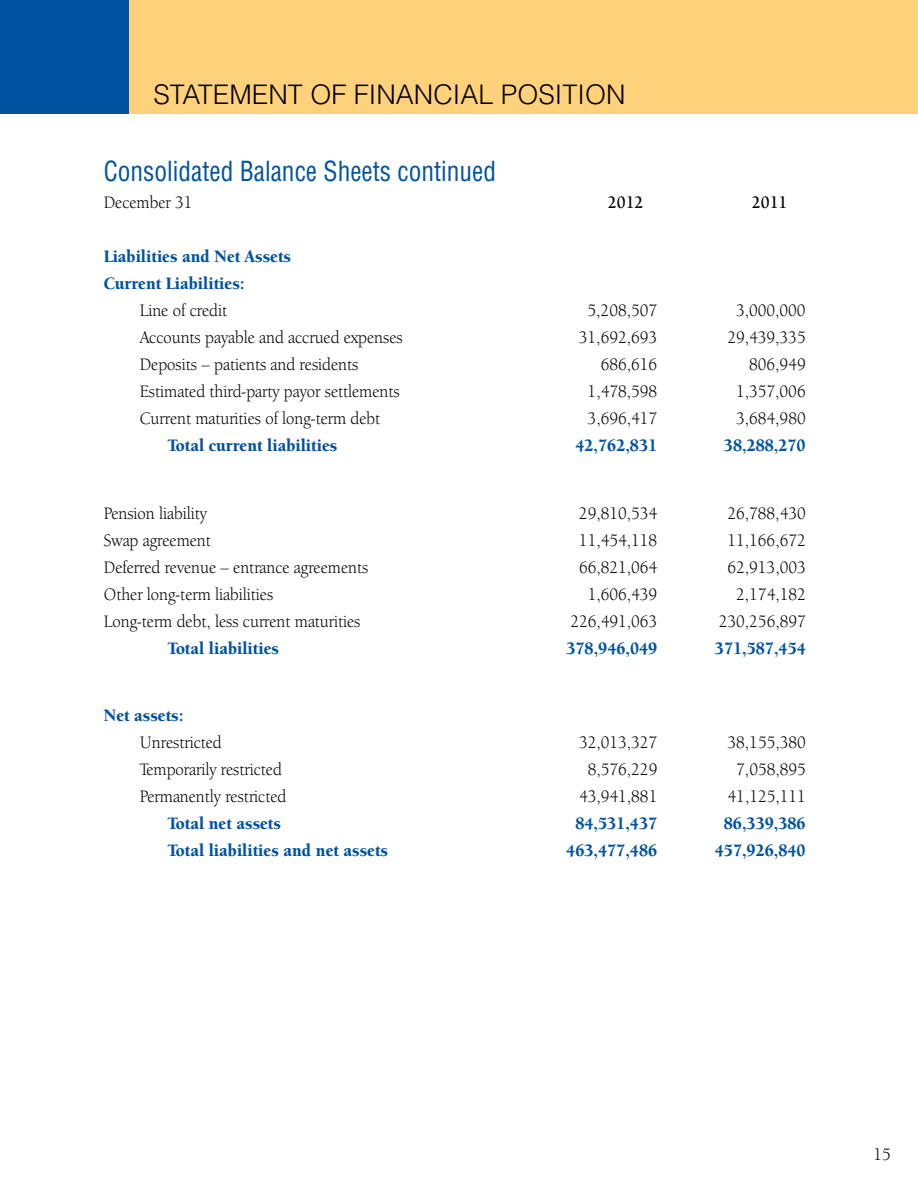
<style>
.page{position:relative;width:918px;height:1188px;background:#fff}
.page>*{position:absolute;margin:0;border:0;box-sizing:border-box;transform-origin:0 0}
.t1{font:condensed 27px "Helvetica LT Std";color:#00539f;scale:.94 1}
.t2{font:300 27px "Helvetica LT Std";color:#000}
.t3{font:18px "Berkeley Oldstyle IT Cby BT";color:#000;scale:.94 1}
.t4{font:900 18px/27px "Berkeley Oldstyle IT Cby BT";color:#00539f;scale:.94 1}
.t5{font:700 18px "Berkeley Oldstyle IT Cby BT";color:#000;scale:.94 1}
</style>
<div class="page">
<div style="left:0;top:0;width:918px;height:113px;background:#ffd17b"></div>
<div style="left:0;top:0;width:128px;height:114px;background:#00539f"></div>
<h1 class="t2" style="left:153px;top:77px;width:474px">STATEMENT OF FINANCIAL POSITION</h1>
<h1 class="t1" style="left:104px;top:155px;width:419px">Consolidated Balance Sheets continued</h1>
<p class="t3" style="left:104px;top:192px;width:96px">December 31</p>
<p class="t5" style="left:608px;top:192px;width:39px">2012</p>
<p class="t5" style="left:752px;top:192px;width:39px">2011</p>
<p class="t4" style="left:104px;top:243px;width:201px">Liabilities and Net Assets<br>Current Liabilities:</p>
<p class="t3" style="left:140px;top:300px;width:94px">Line of credit</p>
<p class="t3" style="left:588px;top:300px;width:76px">5,208,507</p>
<p class="t3" style="left:736px;top:300px;width:76px">3,000,000</p>
<p class="t3" style="left:140px;top:327px;width:281px">Accounts payable and accrued expenses</p>
<p class="t3" style="left:579px;top:327px;width:85px">31,692,693</p>
<p class="t3" style="left:727px;top:327px;width:85px">29,439,335</p>
<p class="t3" style="left:140px;top:354px;width:234px">Deposits – patients and residents</p>
<p class="t3" style="left:601px;top:354px;width:62px">686,616</p>
<p class="t3" style="left:749px;top:354px;width:62px">806,949</p>
<p class="t3" style="left:140px;top:381px;width:278px">Estimated third-party payor settlements</p>
<p class="t3" style="left:588px;top:381px;width:76px">1,478,598</p>
<p class="t3" style="left:736px;top:381px;width:76px">1,357,006</p>
<p class="t3" style="left:140px;top:408px;width:257px">Current maturities of long-term debt</p>
<p class="t3" style="left:588px;top:408px;width:76px">3,696,417</p>
<p class="t3" style="left:736px;top:408px;width:76px">3,684,980</p>
<p class="t4" style="left:168px;top:432px;width:181px">Total current liabilities</p>
<p class="t4" style="left:575px;top:432px;width:89px">42,762,831</p>
<p class="t4" style="left:724px;top:432px;width:89px">38,288,270</p>
<p class="t3" style="left:104px;top:502px;width:111px">Pension liability</p>
<p class="t3" style="left:579px;top:502px;width:85px">29,810,534</p>
<p class="t3" style="left:727px;top:502px;width:85px">26,788,430</p>
<p class="t3" style="left:104px;top:529px;width:115px">Swap agreement</p>
<p class="t3" style="left:579px;top:529px;width:85px">11,454,118</p>
<p class="t3" style="left:728px;top:529px;width:85px">11,166,672</p>
<p class="t3" style="left:104px;top:556px;width:283px">Deferred revenue – entrance agreements</p>
<p class="t3" style="left:579px;top:556px;width:85px">66,821,064</p>
<p class="t3" style="left:728px;top:556px;width:85px">62,913,003</p>
<p class="t3" style="left:104px;top:583px;width:182px">Other long-term liabilities</p>
<p class="t3" style="left:588px;top:583px;width:76px">1,606,439</p>
<p class="t3" style="left:736px;top:583px;width:76px">2,174,182</p>
<p class="t3" style="left:104px;top:610px;width:275px">Long-term debt, less current maturities</p>
<p class="t3" style="left:570px;top:610px;width:94px">226,491,063</p>
<p class="t3" style="left:719px;top:610px;width:94px">230,256,897</p>
<p class="t4" style="left:168px;top:634px;width:119px">Total liabilities</p>
<p class="t4" style="left:566px;top:634px;width:98px">378,946,049</p>
<p class="t4" style="left:715px;top:634px;width:98px">371,587,454</p>
<p class="t4" style="left:104px;top:702px;width:86px">Net assets:</p>
<p class="t3" style="left:140px;top:732px;width:89px">Unrestricted</p>
<p class="t3" style="left:579px;top:732px;width:85px">32,013,327</p>
<p class="t3" style="left:728px;top:732px;width:85px">38,155,380</p>
<p class="t3" style="left:140px;top:759px;width:153px">Temporarily restricted</p>
<p class="t3" style="left:588px;top:759px;width:76px">8,576,229</p>
<p class="t3" style="left:736px;top:759px;width:76px">7,058,895</p>
<p class="t3" style="left:140px;top:786px;width:157px">Permanently restricted</p>
<p class="t3" style="left:579px;top:786px;width:85px">43,941,881</p>
<p class="t3" style="left:728px;top:786px;width:85px">41,125,111</p>
<p class="t4" style="left:168px;top:810px;width:122px">Total net assets</p>
<p class="t4" style="left:575px;top:810px;width:89px">84,531,437</p>
<p class="t4" style="left:724px;top:810px;width:89px">86,339,386</p>
<p class="t4" style="left:168px;top:837px;width:235px">Total liabilities and net assets</p>
<p class="t4" style="left:566px;top:837px;width:98px">463,477,486</p>
<p class="t4" style="left:715px;top:837px;width:98px">457,926,840</p>
<p class="t3" style="left:874px;top:1144px;width:20px">15</p>
</div>
